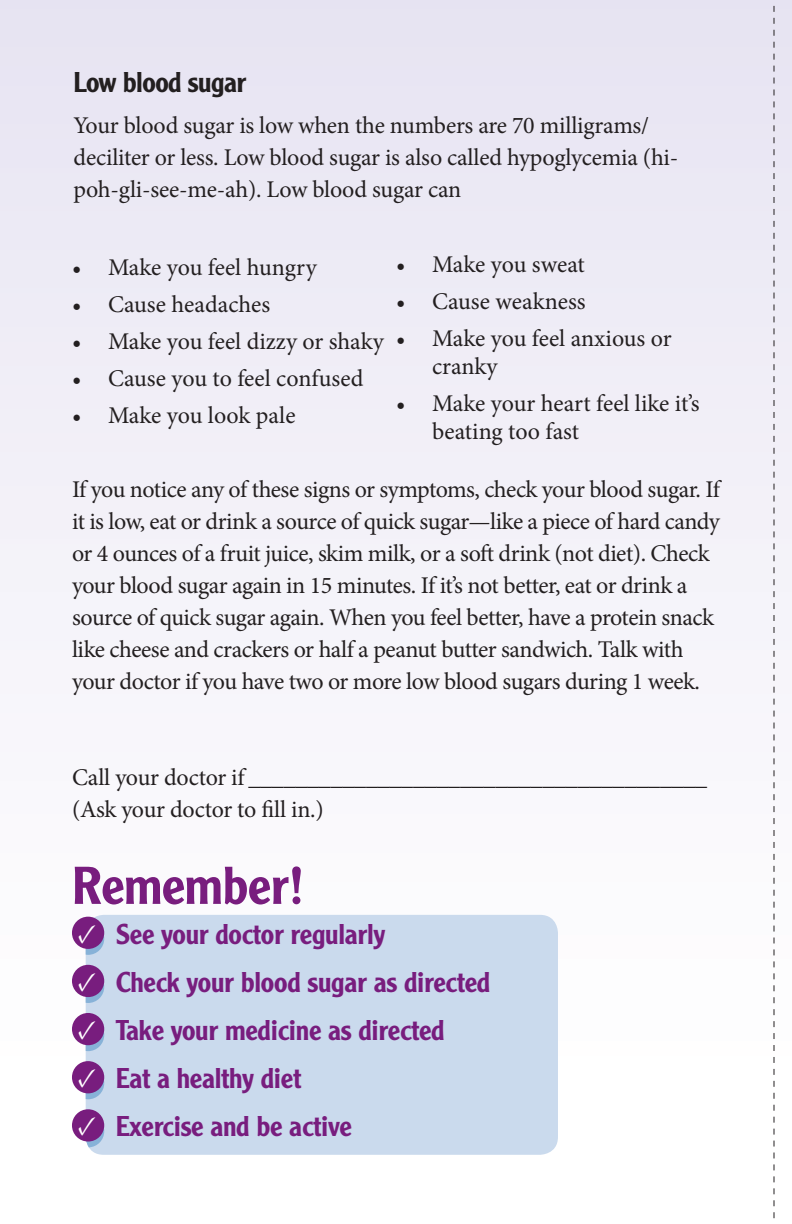
<style>
.page{position:relative;width:792px;height:1224px;background:#fff}
.page>*{position:absolute;margin:0;border:0;box-sizing:border-box;transform-origin:0 0}
._01_head-big{font:500 52px "Clearface Gothic LT Std";letter-spacing:-.01em;color:#781d7e}
._01_head-big-2{font:500 28px/48px "Clearface Gothic LT Std";letter-spacing:-.01em;color:#781d7e}
.t1{font:500 28px "Clearface Gothic LT Std";letter-spacing:-.02em;color:#231f20}
.t2{font:27.2px/48.2px "Minion Pro";color:#fff;text-align:justify}
.t3{font:24px/32px "Minion Pro";letter-spacing:-.015em;color:#231f20}
</style>
<div class="page">
<div style="left:0;top:0;width:792px;height:1224px;background:linear-gradient(to bottom,#e7e4f2,#fff)"></div>
<svg style="left:774px;top:0;width:1px;height:1224px"></svg>
<div style="left:86px;top:915px;width:472px;height:240px;background:#cadaed;border-radius:18px"></div>
<svg style="left:86px;top:923px;width:18px;height:32px"></svg>
<div style="left:72px;top:917px;width:32px;height:32px;background:#781d7e;border-radius:50%"></div>
<svg style="left:86px;top:971px;width:18px;height:32px"></svg>
<div style="left:72px;top:965px;width:32px;height:32px;background:#781d7e;border-radius:50%"></div>
<svg style="left:86px;top:1019px;width:18px;height:32px"></svg>
<div style="left:72px;top:1013px;width:32px;height:32px;background:#781d7e;border-radius:50%"></div>
<svg style="left:86px;top:1069px;width:18px;height:30px"></svg>
<div style="left:72px;top:1061px;width:32px;height:32px;background:#781d7e;border-radius:50%"></div>
<svg style="left:86px;top:1116px;width:18px;height:31px"></svg>
<div style="left:72px;top:1109px;width:32px;height:33px;background:#781d7e;border-radius:50%"></div>
<p class="t1" style="left:74px;top:65px;width:174px">Low blood sugar</p>
<p class="t3" style="left:74px;top:109px;width:606px">Your blood sugar is low when the numbers are 70 milligrams/ deciliter or less. Low blood sugar is also called hypoglycemia (hi&shy;poh-gli-see-me-ah). Low blood sugar can</p>
<p class="t3" style="left:72px;top:252px;width:246px">• Make you feel hungry</p>
<p class="t3" style="left:396px;top:248px;width:190px">• Make you sweat</p>
<p class="t3" style="left:72px;top:289px;width:200px">• Cause headaches</p>
<p class="t3" style="left:396px;top:285px;width:191px">• Cause weakness</p>
<p class="t3" style="left:432px;top:329px;width:241px;line-height:24.8px;text-indent:-360px">• Make you feel dizzy or shaky • Make you feel anxious or cranky</p>
<p class="t3" style="left:72px;top:363px;width:293px">• Cause you to feel confused</p>
<p class="t3" style="left:396px;top:388px;width:305px">• Make your heart feel like it’s</p>
<p class="t3" style="left:72px;top:400px;width:225px">• Make you look pale</p>
<p class="t3" style="left:432px;top:416px;width:149px">beating too fast</p>
<p class="t3" style="left:72px;top:473px;width:649px">If you notice any of these signs or symptoms, check your blood sugar. If it is low, eat or drink a source of quick sugar—like a piece of hard candy or 4 ounces of a fruit juice, skim milk, or a soft drink (not diet). Check your blood sugar again in 15 minutes. If it’s not better, eat or drink a source of quick sugar again. When you feel better, have a protein snack like cheese and crackers or half a peanut butter sandwich. Talk with your doctor if you have two or more low blood sugars during 1 week.</p>
<p class="t3" style="left:72px;top:761px;width:637px">Call your doctor if _______________________________________ (Ask your doctor to fill in.)</p>
<p class="_01_head-big" style="left:72px;top:853px;width:234px">Remember!</p>
<p class="t2" style="left:78px;top:909px;width:20px">✓ ✓ ✓ ✓ ✓</p>
<p class="_01_head-big-2" style="left:116px;top:910px;width:376px">See your doctor regularly<br>Check your blood sugar as directed<br>Take your medicine as directed<br>Eat a healthy diet<br>Exercise and be active</p>
</div>
